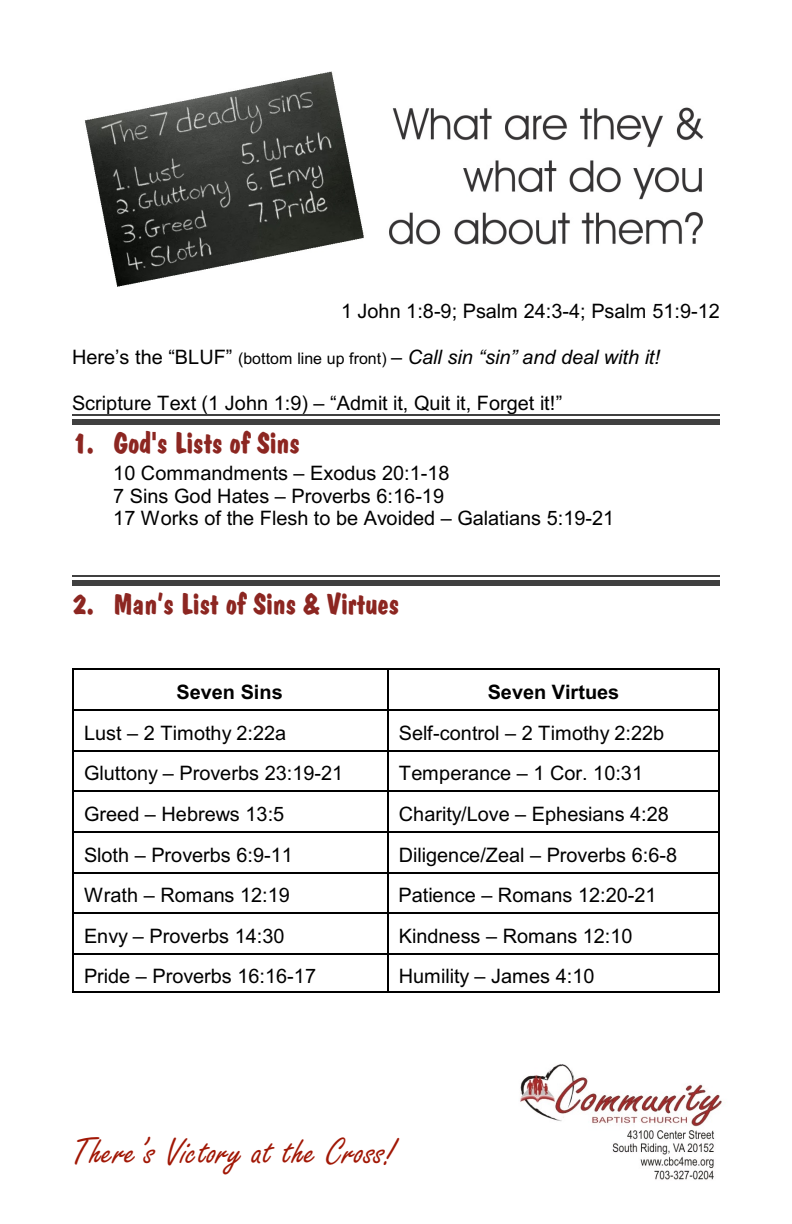
<style>
.page{position:relative;width:792px;height:1224px;background:#fff}
.page>*{position:absolute;margin:0;border:0;box-sizing:border-box;transform-origin:0 0}
.t1{font:40px "Freestyle Script";color:#a11705}
.t2{font:30px "Dom Bold BT";color:#8c2621}
.t3{font:20px/22.8px "Arial";color:#000}
.t4{font:italic 20px "Arial";color:#000}
.t5{font:700 20px "Arial";color:#000}
.s1{font-style:normal}
.s2{font-style:normal;font-size:16px}
</style>
<div class="page">
<hr style="left:72px;top:668px;width:2px;height:41px;background:#000">
<hr style="left:72px;top:668px;width:315px;height:2px;background:#000">
<hr style="left:387px;top:668px;width:2px;height:41px;background:#000">
<hr style="left:718px;top:668px;width:2px;height:41px;background:#000">
<hr style="left:387px;top:668px;width:333px;height:2px;background:#000">
<hr style="left:72px;top:709px;width:2px;height:41px;background:#000">
<hr style="left:72px;top:709px;width:315px;height:2px;background:#000">
<hr style="left:387px;top:709px;width:2px;height:41px;background:#000">
<hr style="left:718px;top:709px;width:2px;height:41px;background:#000">
<hr style="left:387px;top:709px;width:333px;height:2px;background:#000">
<hr style="left:72px;top:750px;width:2px;height:40px;background:#000">
<hr style="left:72px;top:750px;width:315px;height:2px;background:#000">
<hr style="left:387px;top:750px;width:2px;height:40px;background:#000">
<hr style="left:718px;top:750px;width:2px;height:40px;background:#000">
<hr style="left:387px;top:750px;width:333px;height:2px;background:#000">
<hr style="left:72px;top:791px;width:2px;height:40px;background:#000">
<hr style="left:72px;top:791px;width:315px;height:1px;background:#000">
<hr style="left:387px;top:791px;width:2px;height:40px;background:#000">
<hr style="left:718px;top:791px;width:2px;height:40px;background:#000">
<hr style="left:387px;top:791px;width:333px;height:1px;background:#000">
<hr style="left:72px;top:831px;width:2px;height:40px;background:#000">
<hr style="left:72px;top:831px;width:315px;height:2px;background:#000">
<hr style="left:387px;top:831px;width:2px;height:40px;background:#000">
<hr style="left:718px;top:831px;width:2px;height:40px;background:#000">
<hr style="left:387px;top:831px;width:333px;height:2px;background:#000">
<hr style="left:72px;top:872px;width:2px;height:40px;background:#000">
<hr style="left:72px;top:872px;width:315px;height:1px;background:#000">
<hr style="left:387px;top:872px;width:2px;height:40px;background:#000">
<hr style="left:718px;top:872px;width:2px;height:40px;background:#000">
<hr style="left:387px;top:872px;width:333px;height:1px;background:#000">
<hr style="left:72px;top:912px;width:2px;height:41px;background:#000">
<hr style="left:72px;top:912px;width:315px;height:2px;background:#000">
<hr style="left:387px;top:912px;width:2px;height:41px;background:#000">
<hr style="left:718px;top:912px;width:2px;height:41px;background:#000">
<hr style="left:387px;top:912px;width:333px;height:2px;background:#000">
<hr style="left:72px;top:953px;width:2px;height:40px;background:#000">
<hr style="left:72px;top:953px;width:315px;height:1px;background:#000">
<hr style="left:72px;top:991px;width:315px;height:2px;background:#000">
<hr style="left:387px;top:953px;width:2px;height:40px;background:#000">
<hr style="left:718px;top:953px;width:2px;height:40px;background:#000">
<hr style="left:387px;top:953px;width:333px;height:1px;background:#000">
<hr style="left:387px;top:991px;width:333px;height:2px;background:#000">
<img style="left:520px;top:1064px;width:202px;height:116px">
<img style="left:84px;top:72px;width:620px;height:215px">
<hr style="left:72px;top:414px;width:648px;height:2px;background:#404040">
<div style="left:72px;top:420px;width:648px;height:5px;background:#404040"></div>
<hr style="left:72px;top:575px;width:648px;height:2px;background:#404040">
<div style="left:72px;top:581px;width:648px;height:5px;background:#404040"></div>
<p class="t3" style="left:341px;top:302px;width:380px">1 John 1:8-9; Psalm 24:3-4; Psalm 51:9-12</p>
<p class="t4" style="left:72px;top:350px;width:590px"><span class="s1">Here’s the “BLUF”</span> <span class="s2">(bottom line up front)</span> <span class="s1">–</span> Call sin “sin” and deal with it!</p>
<p class="t3" style="left:72px;top:393px;width:492px">Scripture Text (1 John 1:9) – “Admit it, Quit it, Forget it!”</p>
<h2 class="t2" style="left:72px;top:431px;width:229px">1. God's Lists of Sins</h2>
<p class="t3" style="left:113px;top:463px;width:503px">10 Commandments – Exodus 20:1-18<br>7 Sins God Hates – Proverbs 6:16-19<br>17 Works of the Flesh to be Avoided – Galatians 5:19-21</p>
<h2 class="t2" style="left:72px;top:592px;width:329px">2. Man’s List of Sins &amp; Virtues</h2>
<p class="t5" style="left:176px;top:685px;width:108px">Seven Sins</p>
<p class="t5" style="left:488px;top:685px;width:133px">Seven Virtues</p>
<p class="t3" style="left:84px;top:723px;width:204px">Lust – 2 Timothy 2:22a</p>
<p class="t3" style="left:399px;top:723px;width:267px">Self-control – 2 Timothy 2:22b</p>
<p class="t3" style="left:84px;top:764px;width:261px">Gluttony – Proverbs 23:19-21</p>
<p class="t3" style="left:399px;top:764px;width:246px">Temperance – 1 Cor. 10:31</p>
<p class="t3" style="left:84px;top:804px;width:202px">Greed – Hebrews 13:5</p>
<p class="t3" style="left:399px;top:804px;width:272px">Charity/Love – Ephesians 4:28</p>
<p class="t3" style="left:84px;top:845px;width:210px">Sloth – Proverbs 6:9-11</p>
<p class="t3" style="left:399px;top:845px;width:280px">Diligence/Zeal – Proverbs 6:6-8</p>
<p class="t3" style="left:84px;top:886px;width:207px">Wrath – Romans 12:19</p>
<p class="t3" style="left:399px;top:886px;width:260px">Patience – Romans 12:20-21</p>
<p class="t3" style="left:84px;top:926px;width:202px">Envy – Proverbs 14:30</p>
<p class="t3" style="left:399px;top:926px;width:235px">Kindness – Romans 12:10</p>
<p class="t3" style="left:84px;top:967px;width:234px">Pride – Proverbs 16:16-17</p>
<p class="t3" style="left:399px;top:967px;width:197px">Humility – James 4:10</p>
<h1 class="t1" style="left:72px;top:1137px;width:325px">There’s Victory at the Cross!</h1>
</div>
